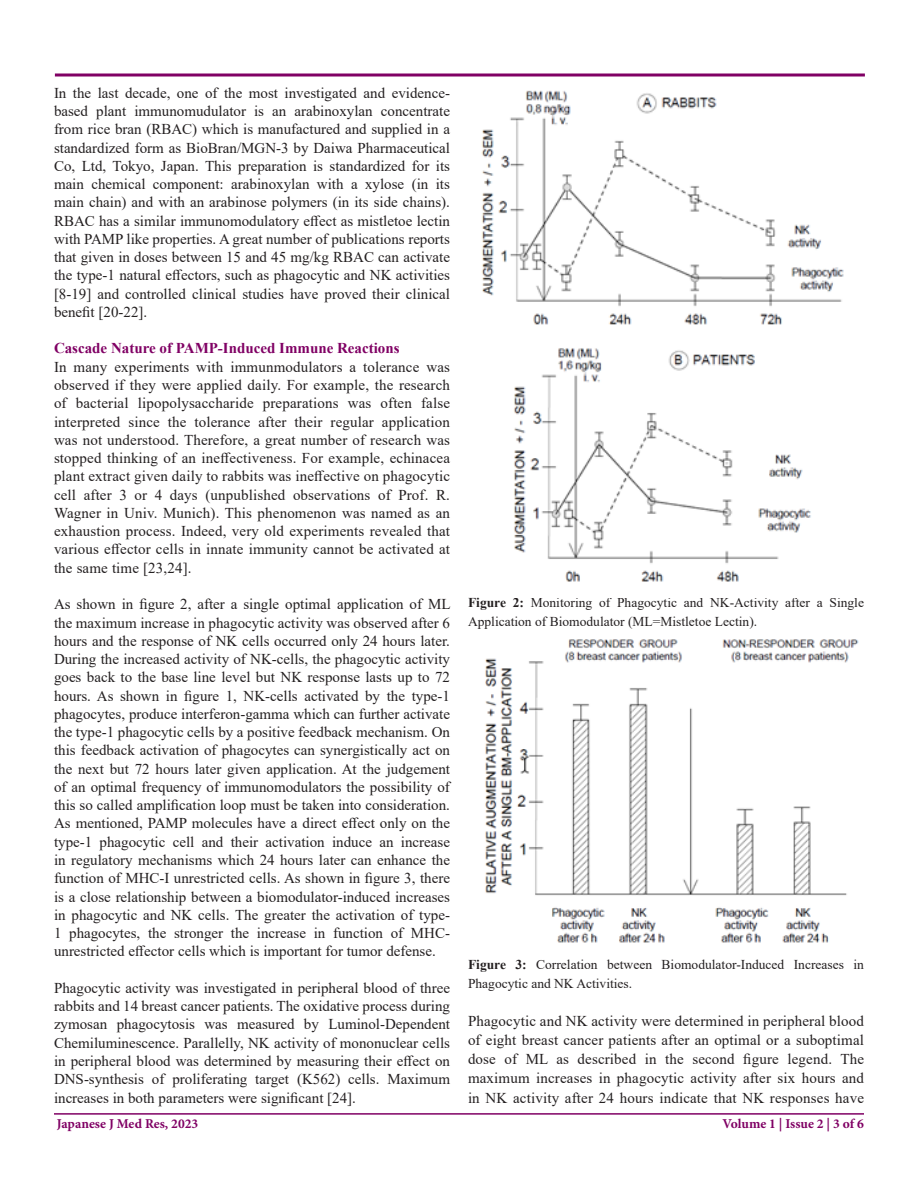
<style>
.page{position:relative;width:918px;height:1188px;background:#fff}
.page>*{position:absolute;margin:0;border:0;box-sizing:border-box;transform-origin:0 0}
.Heading{font:15px/18.3px "Times New Roman";color:#231f20;text-align:justify}
.Heading-2{font:700 15px "Times New Roman";color:#800064}
.Heading-3{font:13.5px/19px "Times New Roman";color:#231f20}
.t1{font:700 13.5px "Minion Pro";color:#800064}
.s1{font-weight:700}
</style>
<div class="page">
<hr style="left:54px;top:1113px;width:810px;height:2px;background:#800064">
<svg style="left:54px;top:73px;width:811px;height:4px;background:#9f3f8a"></svg>
<img style="left:481px;top:90px;width:363px;height:492px">
<img style="left:485px;top:639px;width:374px;height:304px">
<p class="Heading" style="left:54px;top:83px;width:398px">In the last decade, one of the most investigated and evidence&shy;based plant immunomudulator is an arabinoxylan concentrate from rice bran (RBAC) which is manufactured and supplied in a standardized form as BioBran/MGN-3 by Daiwa Pharmaceutical Co, Ltd, Tokyo, Japan. This preparation is standardized for its main chemical component: arabinoxylan with a xylose (in its main chain) and with an arabinose polymers (in its side chains).<br>RBAC has a similar immunomodulatory effect as mistletoe lectin with PAMP like properties. A great number of publications reports that given in doses between 15 and 45 mg/kg RBAC can activate the type-1 natural effectors, such as phagocytic and NK activities [8-19] and controlled clinical studies have proved their clinical benefit [20-22].</p>
<p class="Heading-2" style="left:54px;top:338px;width:347px">Cascade Nature of PAMP-Induced Immune Reactions</p>
<p class="Heading" style="left:54px;top:357px;width:398px">In many experiments with immunmodulators a tolerance was observed if they were applied daily. For example, the research of bacterial lipopolysaccharide preparations was often false interpreted since the tolerance after their regular application was not understood. Therefore, a great number of research was stopped thinking of an ineffectiveness. For example, echinacea plant extract given daily to rabbits was ineffective on phagocytic cell after 3 or 4 days (unpublished observations of Prof. R.<br>Wagner in Univ. Munich). This phenomenon was named as an exhaustion process. Indeed, very old experiments revealed that various effector cells in innate immunity cannot be activated at the same time [23,24].</p>
<p class="Heading" style="left:54px;top:595px;width:398px">As shown in figure 2, after a single optimal application of ML the maximum increase in phagocytic activity was observed after 6 hours and the response of NK cells occurred only 24 hours later.<br>During the increased activity of NK-cells, the phagocytic activity goes back to the base line level but NK response lasts up to 72 hours. As shown in figure 1, NK-cells activated by the type-1 phagocytes, produce interferon-gamma which can further activate the type-1 phagocytic cells by a positive feedback mechanism. On this feedback activation of phagocytes can synergistically act on the next but 72 hours later given application. At the judgement of an optimal frequency of immunomodulators the possibility of this so called amplification loop must be taken into consideration.<br>As mentioned, PAMP molecules have a direct effect only on the type-1 phagocytic cell and their activation induce an increase in regulatory mechanisms which 24 hours later can enhance the function of MHC-I unrestricted cells. As shown in figure 3, there is a close relationship between a biomodulator-induced increases in phagocytic and NK cells. The greater the activation of type-1 phagocytes, the stronger the increase in function of MHC&shy;unrestricted effector cells which is important for tumor defense.</p>
<p class="Heading" style="left:54px;top:978px;width:398px">Phagocytic activity was investigated in peripheral blood of three rabbits and 14 breast cancer patients. The oxidative process during zymosan phagocytosis was measured by Luminol-Dependent Chemiluminescence. Parallelly, NK activity of mononuclear cells in peripheral blood was determined by measuring their effect on DNS-synthesis of proliferating target (K562) cells. Maximum increases in both parameters were significant [24].</p>
<p class="Heading-3" style="left:468px;top:593px;width:398px"><span class="s1">Figure 2:</span> Monitoring of Phagocytic and NK-Activity after a Single<br>Application of Biomodulator (ML=Mistletoe Lectin).</p>
<p class="Heading-3" style="left:468px;top:955px;width:398px"><span class="s1">Figure 3:</span> Correlation between Biomodulator-Induced Increases in<br>Phagocytic and NK Activities.</p>
<p class="Heading" style="left:468px;top:1011px;width:398px;line-height:19px">Phagocytic and NK activity were determined in peripheral blood of eight breast cancer patients after an optimal or a suboptimal dose of ML as described in the second figure legend. The maximum increases in phagocytic activity after six hours and in NK activity after 24 hours indicate that NK responses have</p>
<p class="t1" style="left:57px;top:1114px;width:143px">Japanese J Med Res, 2023</p>
<p class="t1" style="left:722px;top:1115px;width:143px">Volume 1 | Issue 2 | 3 of 6</p>
</div>
